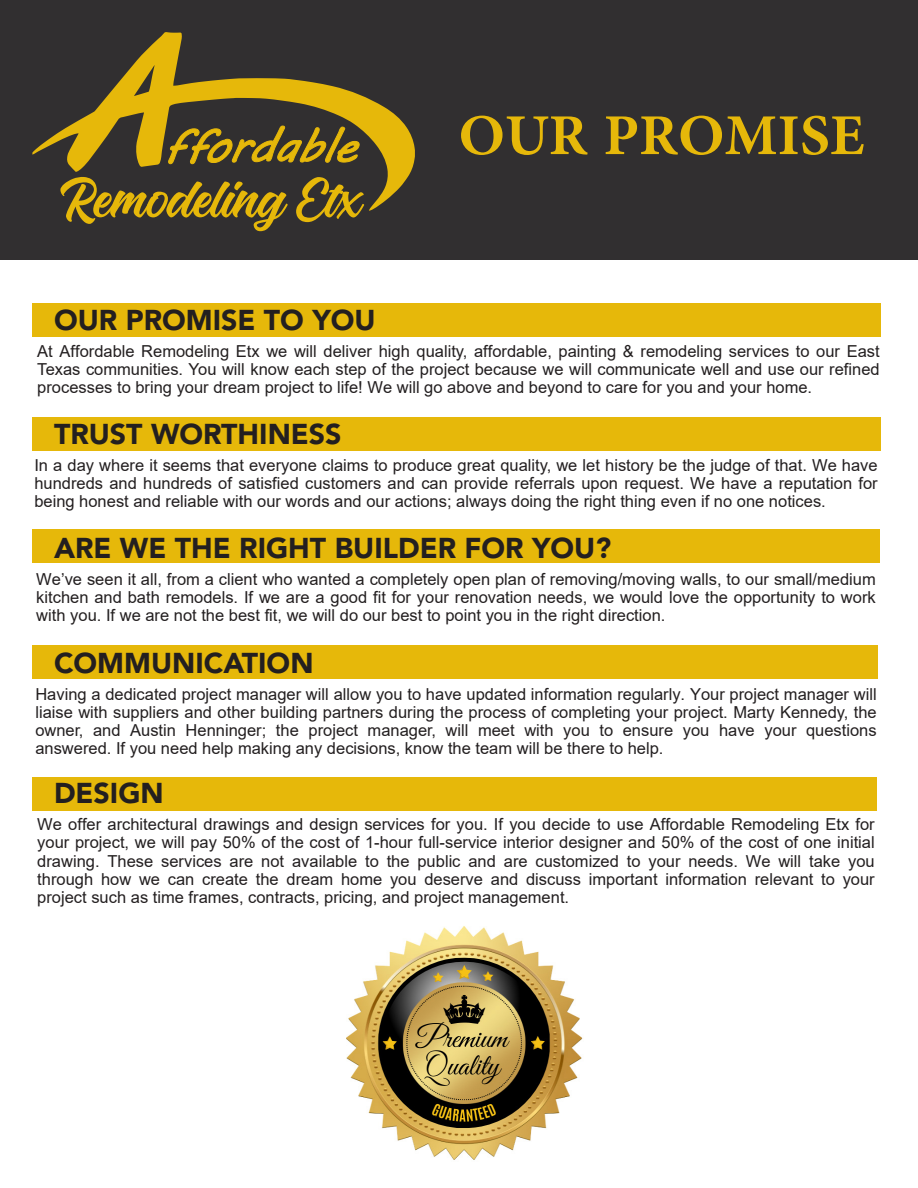
<style>
.page{position:relative;width:918px;height:1188px;background:#fff}
.page>*{position:absolute;margin:0;border:0;box-sizing:border-box;transform-origin:0 0}
.t1{font:700 81px "Adobe Arabic";color:#e6b80a}
.t2{font:900 28.5px "Avenir LT Std";color:#231f20}
.t3{font:16.5px/18.1px "Arial";color:#231f20;text-align:justify}
</style>
<div class="page">
<img style="left:346px;top:926px;width:237px;height:234px">
<div style="left:32px;top:303px;width:849px;height:34px;background:#e6b80a"></div>
<div style="left:32px;top:417px;width:849px;height:34px;background:#e6b80a"></div>
<div style="left:32px;top:530px;width:848px;height:33px;background:#e6b80a"></div>
<div style="left:32px;top:645px;width:846px;height:34px;background:#e6b80a"></div>
<div style="left:32px;top:777px;width:845px;height:34px;background:#e6b80a"></div>
<div style="left:0;top:0;width:918px;height:260px;background:#312f30"></div>
<svg style="left:32px;top:32px;width:383px;height:179px"></svg>
<svg style="left:60px;top:126px;width:304px;height:105px"></svg>
<p class="t1" style="left:459px;top:79px;width:407px">OUR PROMISE</p>
<p class="t2" style="left:54px;top:302px;width:323px">OUR PROMISE TO YOU</p>
<p class="t3" style="left:37px;top:342px;width:844px">At Affordable Remodeling Etx we will deliver high quality, affordable, painting &amp; remodeling services to our East Texas communities. You will know each step of the project because we will communicate well and use our refined processes to bring your dream project to life! We will go above and beyond to care for you and your home.</p>
<p class="t2" style="left:54px;top:417px;width:289px">TRUST WORTHINESS</p>
<p class="t3" style="left:34px;top:456px;width:845px">In a day where it seems that everyone claims to produce great quality, we let history be the judge of that. We have hundreds and hundreds of satisfied customers and can provide referrals upon request. We have a reputation for being honest and reliable with our words and our actions; always doing the right thing even if no one notices.</p>
<p class="t2" style="left:54px;top:531px;width:559px">ARE WE THE RIGHT BUILDER FOR YOU?</p>
<p class="t3" style="left:36px;top:570px;width:841px">We’ve seen it all, from a client who wanted a completely open plan of removing/moving walls, to our small/medium kitchen and bath remodels. If we are a good fit for your renovation needs, we would love the opportunity to work with you. If we are not the best fit, we will do our best to point you in the right direction.</p>
<p class="t2" style="left:54px;top:645px;width:261px">COMMUNICATION</p>
<p class="t3" style="left:35px;top:685px;width:843px">Having a dedicated project manager will allow you to have updated information regularly. Your project manager will liaise with suppliers and other building partners during the process of completing your project. Marty Kennedy, the owner, and Austin Henninger; the project manager, will meet with you to ensure you have your questions answered. If you need help making any decisions, know the team will be there to help.</p>
<p class="t2" style="left:54px;top:776px;width:111px">DESIGN</p>
<p class="t3" style="left:37px;top:815px;width:839px">We offer architectural drawings and design services for you. If you decide to use Affordable Remodeling Etx for your project, we will pay 50% of the cost of 1-hour full-service interior designer and 50% of the cost of one initial drawing. These services are not available to the public and are customized to your needs. We will take you through how we can create the dream home you deserve and discuss important information relevant to your project such as time frames, contracts, pricing, and project management.</p>
</div>
